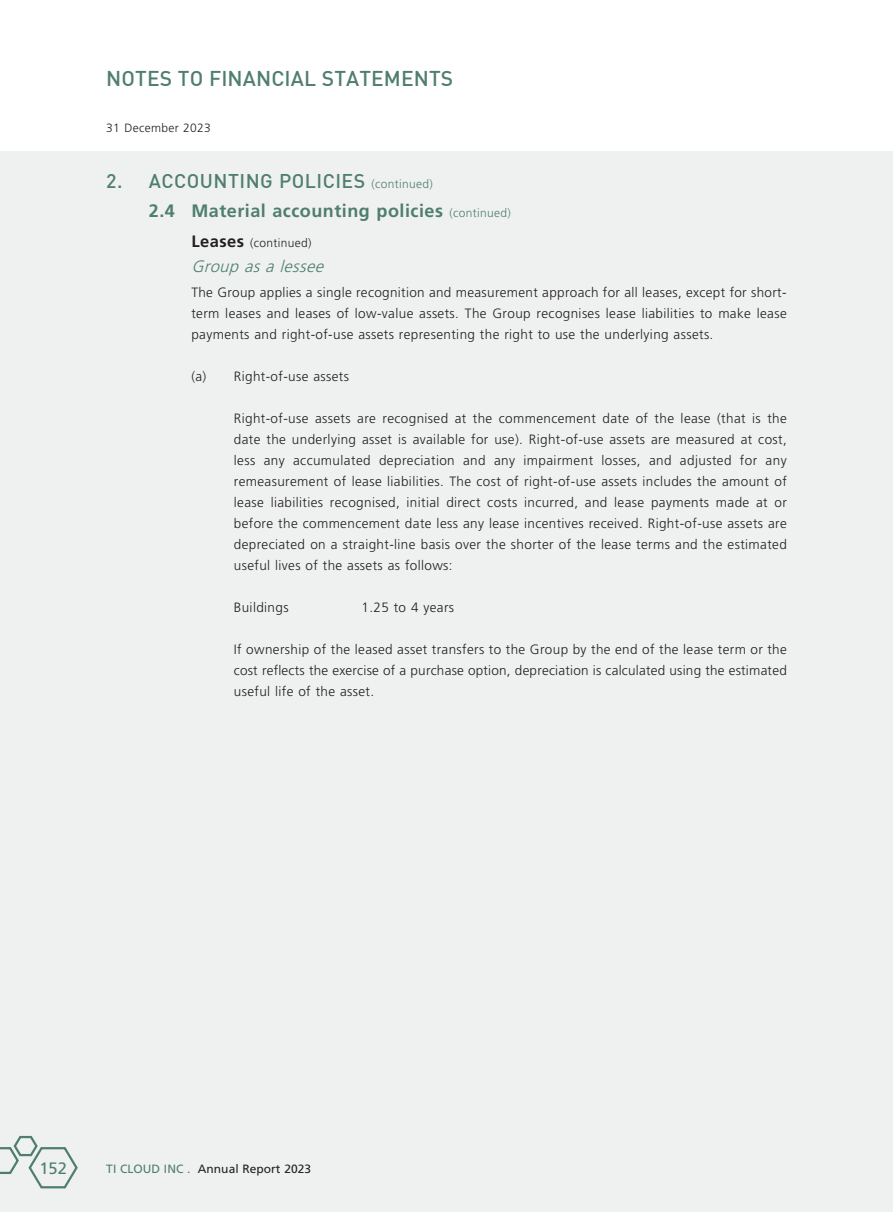
<style>
.page{position:relative;width:893px;height:1212px;background:#fff}
.page>*{position:absolute;margin:0;border:0;box-sizing:border-box;transform-origin:0 0}
.t1{font:21px "DIN Medium";letter-spacing:.005em;color:#4f7e71}
.t2{font:19.5px "DIN Medium";letter-spacing:.025em;color:#4f7e71}
.t3{font:700 18px "Frutiger LT Std";letter-spacing:.03em;color:#4f7e71}
.t4{font:italic 300 16.5px "Frutiger LT Std";color:#4f7e71}
.t5{font:16.5px "Frutiger LT Std";color:#4f7e71}
.t6{font:300 13.5px/21px "Frutiger LT Std";letter-spacing:.03em;color:#231f20;text-align:justify}
.t7{font:300 12px "Frutiger LT Std";letter-spacing:.03em;color:#231f20}
.t8{font:12px "Frutiger LT Std";letter-spacing:.005em;color:#231f20}
.s1{font-family:"Frutiger LT Std";font-weight:300;font-size:12px}
.s2{font-weight:300;font-size:12px}
.s3{font-weight:700;font-size:16.5px}
.s4{color:#4f7e71}
</style>
<div class="page">
<div style="left:0;top:151px;width:893px;height:1061px;background:#eff1f0"></div>
<svg style="left:0;top:1135px;width:78px;height:54px"></svg>
<h1 class="t1" style="left:106px;top:65px;width:349px">NOTES TO FINANCIAL STATEMENTS</h1>
<p class="t7" style="left:106px;top:121px;width:106px">31 December 2023</p>
<h2 class="t2" style="left:106px;top:168px;width:328px">2. ACCOUNTING POLICIES <span class="s1">(continued)</span></h2>
<h3 class="t3" style="left:149px;top:200px;width:363px">2.4 Material accounting policies <span class="s2">(continued)</span></h3>
<p class="t7" style="left:191px;top:236px;width:122px"><span class="s3">Leases</span> (continued)</p>
<p class="t4" style="left:191px;top:257px;width:138px">Group asa lessee</p>
<p class="t6" style="left:191px;top:282px;width:597px">The Group applies a single recognition and measurement approach for all leases, except for short&shy;term leases and leases of low-value assets. The Group recognises lease liabilities to make lease payments and right-of-use assets representing the right to use the underlying assets.</p>
<p class="t6" style="left:191px;top:366px;width:159px">(a) Right-of-use assets</p>
<p class="t6" style="left:234px;top:408px;width:555px">Right-of-use assets are recognised at the commencement date of the lease (that is the date the underlying asset is available for use). Right-of-use assets are measured at cost, less any accumulated depreciation and any impairment losses, and adjusted for any remeasurement of lease liabilities. The cost of right-of-use assets includes the amount of lease liabilities recognised, initial direct costs incurred, and lease payments made at or before the commencement date less any lease incentives received. Right-of-use assets are depreciated on a straight-line basis over the shorter of the lease terms and the estimated useful lives of the assets as follows:</p>
<p class="t6" style="left:234px;top:597px;width:56px">Buildings</p>
<p class="t6" style="left:361px;top:597px;width:94px">1.25 to 4 years</p>
<p class="t6" style="left:234px;top:639px;width:554px">If ownership of the leased asset transfers to the Group by the end of the lease term or the cost reflects the exercise of a purchase option, depreciation is calculated using the estimated useful life of the asset.</p>
<p class="t5" style="left:39px;top:1158px;width:29px">152</p>
<p class="t8" style="left:106px;top:1161px;width:206px"><span class="s4">TI CLOUD INC .</span> Annual Report 2023</p>
</div>
